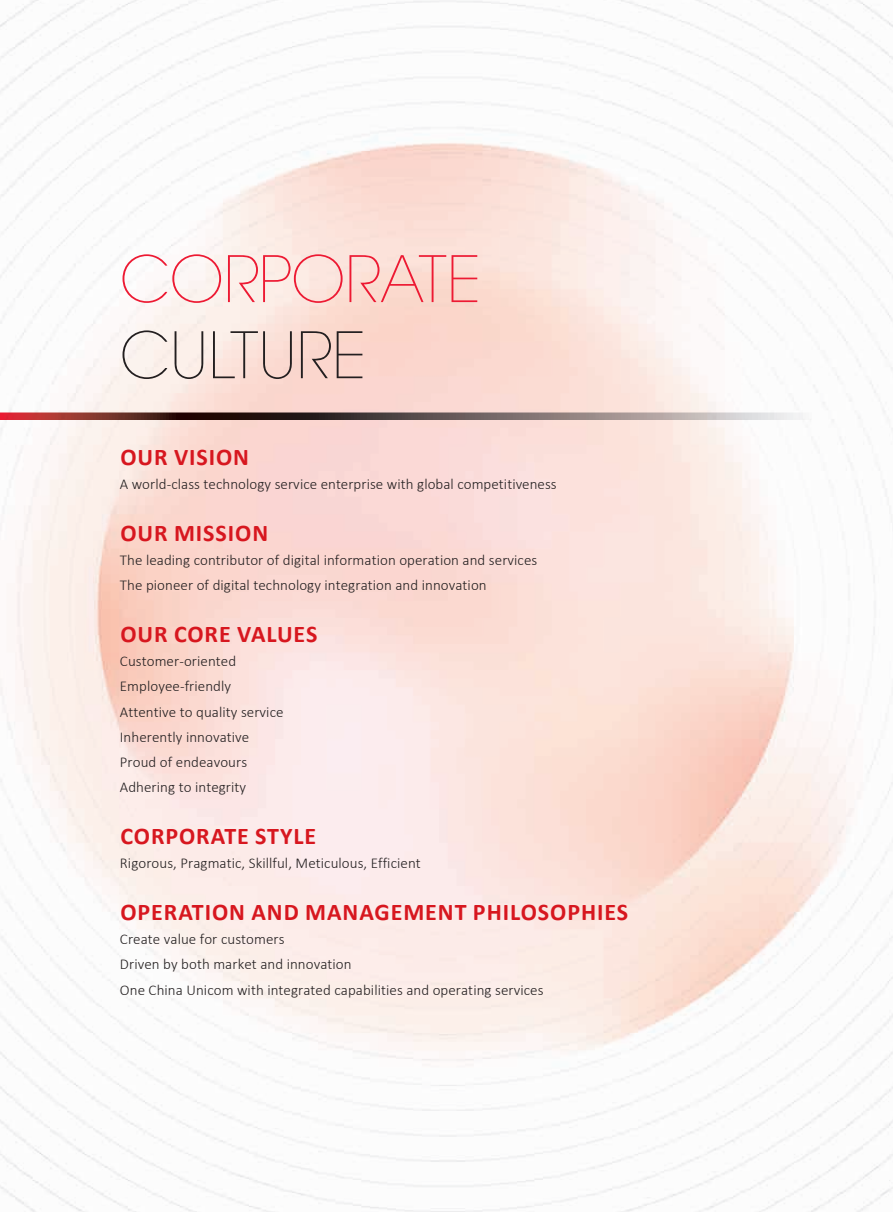
<style>
.page{position:relative;width:893px;height:1212px;background:#fff}
.page>*{position:absolute;margin:0;border:0;box-sizing:border-box;transform-origin:0 0}
.t1{font:200 63.45px "ITC Avant Garde Std";color:#ed1a33}
.t2{font:200 63.45px "ITC Avant Garde Std";color:#231f20}
.t3{font:700 24px "Calibri";letter-spacing:.04em;color:#d7171f}
.t4{font:300 15px/25.2px "Calibri";letter-spacing:.005em;color:#231f20}
</style>
<div class="page">
<svg style="left:0;top:412px;width:812px;height:8px;background:#846664"></svg>
<h1 class="t1" style="left:120px;top:242px;width:363px">CORPORATE</h1>
<h1 class="t2" style="left:120px;top:318px;width:248px">CULTURE</h1>
<h2 class="t3" style="left:120px;top:440px;width:130px">OUR VISION</h2>
<p class="t4" style="left:120px;top:471px;width:438px">A world-class technology service enterprise with global competitiveness</p>
<h2 class="t3" style="left:120px;top:516px;width:149px">OUR MISSION</h2>
<p class="t4" style="left:120px;top:547px;width:419px">The leading contributor of digital information operation and services<br>The pioneer of digital technology integration and innovation</p>
<h2 class="t3" style="left:120px;top:617px;width:198px">OUR CORE VALUES</h2>
<p class="t4" style="left:120px;top:648px;width:165px">Customer-oriented<br>Employee-friendly<br>Attentive to quality service<br>Inherently innovative<br>Proud of endeavours<br>Adhering to integrity</p>
<h2 class="t3" style="left:120px;top:819px;width:197px">CORPORATE STYLE</h2>
<p class="t4" style="left:120px;top:850px;width:302px">Rigorous, Pragmatic, Skillful, Meticulous, Efficient</p>
<h2 class="t3" style="left:120px;top:895px;width:509px">OPERATION AND MANAGEMENT PHILOSOPHIES</h2>
<p class="t4" style="left:120px;top:926px;width:425px">Create value for customers<br>Driven by both market and innovation<br>One China Unicom with integrated capabilities and operating services</p>
</div>
